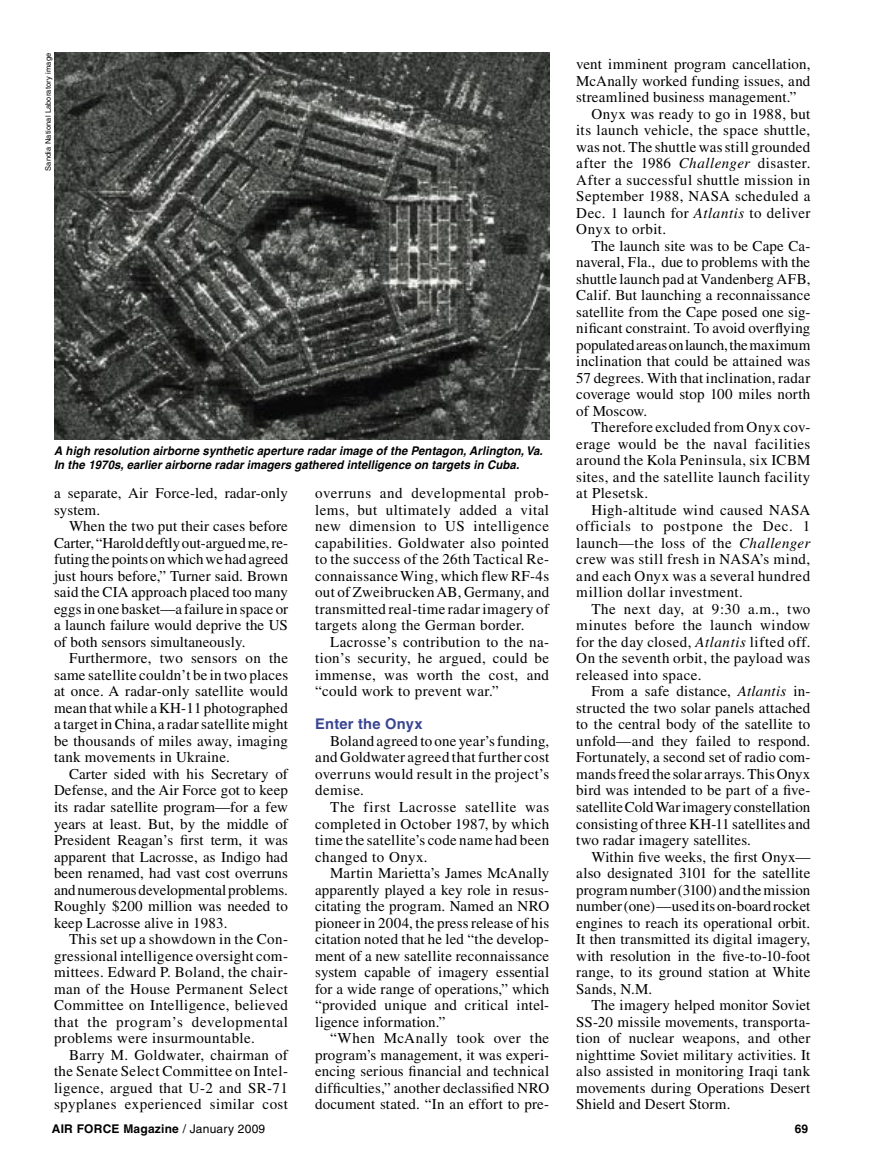
<style>
.page{position:relative;width:878px;height:1175px;background:#fff}
.page>*{position:absolute;margin:0;border:0;box-sizing:border-box;transform-origin:0 0}
.Body_Text{font:15px/16.5px "Times";letter-spacing:.02em;color:#000;text-align:justify}
.Subhead{font:700 14.7px "Helvetica";letter-spacing:.02em;color:#3a4592}
.t1{font:italic 700 12px/13.5px "Helvetica";letter-spacing:.01em;color:#000;scale:.95 1}
.t2{font:700 12px "Helvetica";letter-spacing:.02em;color:#000}
.Photo_Credit{font:7.5px "Helvetica";letter-spacing:.02em;color:#000}
.s1{font-style:italic}
.s2{font-weight:400}
</style>
<div class="page">
<img style="left:54px;top:53px;width:495px;height:387px">
<p class="Photo_Credit" style="left:44px;top:171px;width:119px;rotate:-90deg">Sandia National Laboratory image</p>
<p class="t1" style="left:54px;top:444px;width:516px">A high resolution airborne synthetic aperture radar image of the Pentagon, Arlington, Va.<br>In the 1970s, earlier airborne radar imagers gathered intelligence on targets in Cuba.</p>
<p class="Body_Text" style="left:54px;top:485px;width:235px">a separate, Air Force-led, radar-only system.</p>
<p class="Body_Text" style="left:54px;top:518px;width:236px;text-indent:15px">When the two put their cases before Carter, “Harold deftly out-argued me, re&shy;futing the points on which we had agreed just hours before,” Turner said. Brown said the CIA approach placed too many eggs in one basket—a failure in space or a launch failure would deprive the US of both sensors simultaneously.</p>
<p class="Body_Text" style="left:54px;top:650px;width:236px;text-indent:15px">Furthermore, two sensors on the same satellite couldn’t be in two places at once. A radar-only satellite would mean that while a KH-11 photographed a target in China, a radar satellite might be thousands of miles away, imaging tank movements in Ukraine.</p>
<p class="Body_Text" style="left:54px;top:765px;width:235px;text-indent:15px">Carter sided with his Secretary of Defense, and the Air Force got to keep its radar satellite program—for a few years at least. But, by the middle of President Reagan’s first term, it was apparent that Lacrosse, as Indigo had been renamed, had vast cost overruns and numerous developmental problems.<br>Roughly $200 million was needed to keep Lacrosse alive in 1983.</p>
<p class="Body_Text" style="left:54px;top:930px;width:236px;text-indent:15px">This set up a showdown in the Con&shy;gressional intelligence oversight com&shy;mittees. Edward P. Boland, the chair&shy;man of the House Permanent Select Committee on Intelligence, believed that the program’s developmental problems were insurmountable.</p>
<p class="Body_Text" style="left:54px;top:1046px;width:236px;text-indent:15px">Barry M. Goldwater, chairman of the Senate Select Committee on Intel&shy;ligence, argued that U-2 and SR-71 spyplanes experienced similar cost</p>
<p class="Body_Text" style="left:315px;top:485px;width:236px">overruns and developmental prob&shy;lems, but ultimately added a vital new dimension to US intelligence capabilities. Goldwater also pointed to the success of the 26th Tactical Re&shy;connaissance Wing, which flew RF-4s out of Zweibrucken AB, Germany, and transmitted real-time radar imagery of targets along the German border.</p>
<p class="Body_Text" style="left:315px;top:633px;width:236px;text-indent:15px">Lacrosse’s contribution to the na&shy;tion’s security, he argued, could be immense, was worth the cost, and “could work to prevent war.”</p>
<p class="Subhead" style="left:315px;top:715px;width:109px">Enter the Onyx</p>
<p class="Body_Text" style="left:315px;top:732px;width:236px;text-indent:15px">Boland agreed to one year’s funding, and Goldwater agreed that further cost overruns would result in the project’s demise.</p>
<p class="Body_Text" style="left:315px;top:798px;width:236px;text-indent:15px">The first Lacrosse satellite was completed in October 1987, by which time the satellite’s code name had been changed to Onyx.</p>
<p class="Body_Text" style="left:315px;top:864px;width:236px;text-indent:15px">Martin Marietta’s James McAnally apparently played a key role in resus&shy;citating the program. Named an NRO pioneer in 2004, the press release of his citation noted that he led “the develop&shy;ment of a new satellite reconnaissance system capable of imagery essential for a wide range of operations,” which “provided unique and critical intel&shy;ligence information.”</p>
<p class="Body_Text" style="left:315px;top:1029px;width:236px;text-indent:15px">“When McAnally took over the program’s management, it was experi&shy;encing serious financial and technical difficulties,” another declassified NRO document stated. “In an effort to pre-</p>
<p class="Body_Text" style="left:576px;top:56px;width:235px">vent imminent program cancellation, McAnally worked funding issues, and streamlined business management.”</p>
<p class="Body_Text" style="left:576px;top:105px;width:236px;text-indent:15px">Onyx was ready to go in 1988, but its launch vehicle, the space shuttle, was not. The shuttle was still grounded after the 1986 <span class="s1">Challenger</span> disaster.<br>After a successful shuttle mission in September 1988, NASA scheduled a Dec. 1 launch for <span class="s1">Atlantis</span> to deliver Onyx to orbit.</p>
<p class="Body_Text" style="left:576px;top:237px;width:236px;text-indent:15px">The launch site was to be Cape Ca&shy;naveral, Fla., due to problems with the shuttle launch pad at Vandenberg AFB, Calif. But launching a reconnaissance satellite from the Cape posed one sig&shy;nificant constraint. To avoid overflying populated areas on launch, the maximum inclination that could be attained was 57 degrees. With that inclination, radar coverage would stop 100 miles north of Moscow.</p>
<p class="Body_Text" style="left:576px;top:419px;width:236px;text-indent:15px">Therefore excluded from Onyx cov&shy;erage would be the naval facilities around the Kola Peninsula, six ICBM sites, and the satellite launch facility at Plesetsk.</p>
<p class="Body_Text" style="left:576px;top:501px;width:235px;text-indent:15px">High-altitude wind caused NASA officials to postpone the Dec. 1 launch—the loss of the <span class="s1">Challenger </span>crew was still fresh in NASA’s mind, and each Onyx was a several hundred million dollar investment.</p>
<p class="Body_Text" style="left:576px;top:600px;width:235px;text-indent:15px">The next day, at 9:30 a.m., two minutes before the launch window for the day closed, <span class="s1">Atlantis</span> lifted off.<br>On the seventh orbit, the payload was released into space.</p>
<p class="Body_Text" style="left:576px;top:683px;width:236px;text-indent:15px">From a safe distance, <span class="s1">Atlantis</span> in&shy;structed the two solar panels attached to the central body of the satellite to unfold—and they failed to respond.<br>Fortunately, a second set of radio com&shy;mands freed the solar arrays. This Onyx bird was intended to be part of a five&shy;satellite Cold War imagery constellation consisting of three KH-11 satellites and two radar imagery satellites.</p>
<p class="Body_Text" style="left:576px;top:848px;width:235px;text-indent:15px">Within five weeks, the first Onyx— also designated 3101 for the satellite program number (3100) and the mission number (one)—used its on-board rocket engines to reach its operational orbit.<br>It then transmitted its digital imagery, with resolution in the five-to-10-foot range, to its ground station at White Sands, N.M.</p>
<p class="Body_Text" style="left:576px;top:996px;width:236px;text-indent:15px">The imagery helped monitor Soviet SS-20 missile movements, transporta&shy;tion of nuclear weapons, and other nighttime Soviet military activities. It also assisted in monitoring Iraqi tank movements during Operations Desert Shield and Desert Storm.</p>
<p class="t2" style="left:52px;top:1121px;width:215px">AIR FORCE Magazine <span class="s2">/ January 2009</span></p>
<p class="t2" style="left:794px;top:1121px;width:15px">69</p>
</div>
